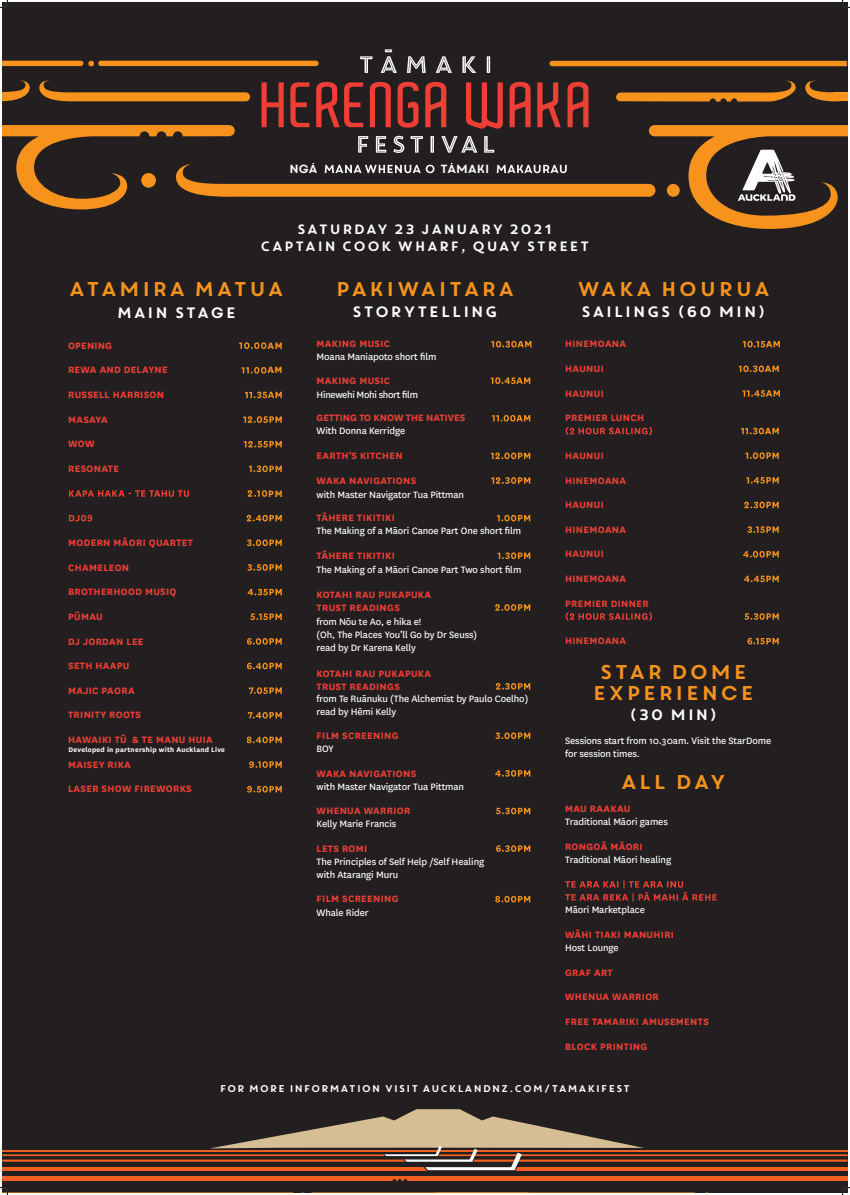
<style>
.page{position:relative;width:850px;height:1195px;background:#fff}
.page>*{position:absolute;margin:0;border:0;box-sizing:border-box;transform-origin:0 0}
.t1{font:23.62px "Core Circus 2 D In";color:#fff}
.t2{font:19.95px/20.6px "Core Circus";color:#f7931d;text-align:center}
.t3{font:15.05px "Core Circus";color:#fff}
.t4{font:13.51px/16.9px "Core Circus";color:#fff;text-align:center}
.t5{font:11.83px "Core Circus";letter-spacing:-.15em;color:#fff}
.t6{font:700 10.78px/12.9px "National";letter-spacing:.03em;color:#ee3f36}
.t7{font:10.78px/12.9px "National";letter-spacing:-.01em;color:#fff}
.t8{font:700 10.78px "National";color:#ee3f36}
.t9{font:10.78px "National";letter-spacing:-.03em;color:#fff}
.t10{font:700 10.78px "National";color:#f7931d}
.t11{font:9.8px "Core Circus";color:#fff}
.t12{font:700 7.7px "National";letter-spacing:.03em;color:#fff}
</style>
<div class="page">
<div style="left:2px;top:2px;width:845px;height:1190px;background:#231f20"></div>
<svg style="left:239px;top:342px;width:27px;height:7px"></svg>
<svg style="left:241px;top:367px;width:25px;height:6px"></svg>
<svg style="left:245px;top:391px;width:37px;height:7px"></svg>
<svg style="left:243px;top:416px;width:39px;height:7px"></svg>
<svg style="left:244px;top:441px;width:38px;height:6px"></svg>
<svg style="left:249px;top:465px;width:33px;height:7px"></svg>
<svg style="left:69px;top:490px;width:120px;height:7px"></svg>
<svg style="left:247px;top:490px;width:20px;height:7px"></svg>
<svg style="left:69px;top:515px;width:23px;height:6px"></svg>
<svg style="left:246px;top:515px;width:36px;height:6px"></svg>
<svg style="left:247px;top:539px;width:35px;height:7px"></svg>
<svg style="left:247px;top:564px;width:35px;height:6px"></svg>
<svg style="left:247px;top:588px;width:35px;height:7px"></svg>
<svg style="left:250px;top:613px;width:32px;height:7px"></svg>
<svg style="left:247px;top:638px;width:35px;height:6px"></svg>
<svg style="left:247px;top:662px;width:35px;height:7px"></svg>
<svg style="left:249px;top:687px;width:33px;height:7px"></svg>
<svg style="left:248px;top:712px;width:34px;height:6px"></svg>
<svg style="left:246px;top:736px;width:36px;height:7px"></svg>
<svg style="left:249px;top:761px;width:33px;height:6px"></svg>
<svg style="left:247px;top:785px;width:35px;height:7px"></svg>
<svg style="left:491px;top:341px;width:40px;height:6px"></svg>
<svg style="left:490px;top:377px;width:40px;height:7px"></svg>
<svg style="left:491px;top:415px;width:39px;height:6px"></svg>
<svg style="left:490px;top:452px;width:40px;height:7px"></svg>
<svg style="left:491px;top:477px;width:39px;height:7px"></svg>
<svg style="left:497px;top:515px;width:33px;height:6px"></svg>
<svg style="left:497px;top:552px;width:33px;height:7px"></svg>
<svg style="left:495px;top:604px;width:35px;height:6px"></svg>
<svg style="left:495px;top:683px;width:35px;height:6px"></svg>
<svg style="left:495px;top:732px;width:35px;height:7px"></svg>
<svg style="left:495px;top:770px;width:35px;height:6px"></svg>
<svg style="left:496px;top:807px;width:34px;height:7px"></svg>
<svg style="left:496px;top:845px;width:34px;height:6px"></svg>
<svg style="left:495px;top:895px;width:35px;height:7px"></svg>
<svg style="left:742px;top:341px;width:37px;height:6px"></svg>
<svg style="left:738px;top:365px;width:40px;height:7px"></svg>
<svg style="left:742px;top:390px;width:37px;height:7px"></svg>
<svg style="left:565px;top:427px;width:86px;height:8px"></svg>
<svg style="left:741px;top:427px;width:37px;height:7px"></svg>
<svg style="left:745px;top:452px;width:33px;height:7px"></svg>
<svg style="left:746px;top:477px;width:32px;height:6px"></svg>
<svg style="left:744px;top:501px;width:34px;height:7px"></svg>
<svg style="left:747px;top:526px;width:31px;height:7px"></svg>
<svg style="left:743px;top:551px;width:35px;height:6px"></svg>
<svg style="left:744px;top:575px;width:34px;height:7px"></svg>
<svg style="left:565px;top:612px;width:86px;height:8px"></svg>
<svg style="left:744px;top:613px;width:34px;height:6px"></svg>
<svg style="left:747px;top:638px;width:31px;height:6px"></svg>
<svg style="left:565px;top:880px;width:151px;height:21px"></svg>
<svg style="left:549px;top:61px;width:298px;height:5px"></svg>
<svg style="left:2px;top:61px;width:316px;height:6px"></svg>
<svg style="left:360px;top:56px;width:12px;height:17px"></svg>
<svg style="left:380px;top:56px;width:16px;height:17px"></svg>
<svg style="left:407px;top:56px;width:18px;height:17px"></svg>
<svg style="left:435px;top:56px;width:16px;height:17px"></svg>
<svg style="left:462px;top:56px;width:14px;height:17px"></svg>
<svg style="left:486px;top:56px;width:4px;height:17px"></svg>
<svg style="left:2px;top:80px;width:845px;height:149px"></svg>
<svg style="left:0;top:0;width:8px;height:8px"></svg>
<svg style="left:0;top:1109px;width:847px;height:85px"></svg>
<svg style="left:842px;top:0;width:7px;height:8px"></svg>
<svg style="left:842px;top:1187px;width:7px;height:7px"></svg>
<h1 class="t1" style="left:381px;top:35px;width:16px">-</h1>
<p class="t5" style="left:288px;top:161px;width:32px">NGA</p>
<p class="t5" style="left:439px;top:161px;width:52px">TAMAKI</p>
<p class="t4" style="left:260px;top:221px;width:331px">SATURDAY 23 JANUARY 2021<br>CAPTAIN COOK WHARF, QUAY STREET</p>
<h2 class="t2" style="left:68px;top:278px;width:218px">ATAMIRA MATUA</h2>
<h3 class="t3" style="left:116px;top:303px;width:122px">MAIN STAGE</h3>
<p class="t6" style="left:68px;top:338px;width:45px">OPENING</p>
<p class="t10" style="left:267px;top:338px;width:17px">AM</p>
<p class="t6" style="left:68px;top:363px;width:101px">REWA AND DELAYNE</p>
<p class="t10" style="left:267px;top:362px;width:17px">AM</p>
<p class="t6" style="left:68px;top:387px;width:97px">RUSSELL HARRISON</p>
<p class="t6" style="left:68px;top:412px;width:41px">MASAYA</p>
<p class="t6" style="left:68px;top:437px;width:28px">WOW</p>
<p class="t6" style="left:68px;top:461px;width:52px">RESONATE</p>
<p class="t10" style="left:268px;top:485px;width:16px">PM</p>
<p class="t6" style="left:68px;top:535px;width:126px">MODERN MĀORI QUARTET</p>
<p class="t6" style="left:68px;top:560px;width:63px">CHAMELEON</p>
<p class="t6" style="left:68px;top:584px;width:110px">BROTHERHOOD MUSIQ</p>
<p class="t6" style="left:68px;top:609px;width:36px">PŪMAU</p>
<p class="t6" style="left:68px;top:634px;width:77px">DJ JORDAN LEE</p>
<p class="t6" style="left:68px;top:658px;width:63px">SETH HAAPU</p>
<p class="t6" style="left:68px;top:683px;width:68px">MAJIC PAORA</p>
<p class="t6" style="left:68px;top:708px;width:74px">TRINITY ROOTS</p>
<p class="t6" style="left:68px;top:732px;width:146px">HAWAIKI TŪ &amp; TE MANU HUIA</p>
<p class="t6" style="left:68px;top:757px;width:64px">MAISEY RIKA</p>
<p class="t6" style="left:68px;top:781px;width:125px">LASER SHOW FIREWORKS</p>
<p class="t12" style="left:68px;top:743px;width:158px">Developed in partnership with Auckland Live</p>
<h2 class="t2" style="left:334px;top:278px;width:182px">PAKIWAITARA</h2>
<h3 class="t3" style="left:351px;top:301px;width:148px">STORYTELLING</h3>
<p class="t6" style="left:316px;top:337px;width:75px">MAKING MUSIC</p>
<p class="t7" style="left:316px;top:350px;width:121px">Moana Maniapoto short film</p>
<p class="t6" style="left:316px;top:373px;width:75px">MAKING MUSIC</p>
<p class="t9" style="left:316px;top:387px;width:103px">Hinewehi Mohi short film</p>
<p class="t8" style="left:316px;top:410px;width:150px">GETTING TO KNOW THE NATIVES</p>
<p class="t7" style="left:316px;top:424px;width:90px">With Donna Kerridge</p>
<p class="t6" style="left:316px;top:448px;width:87px">EARTH’S KITCHEN</p>
<p class="t6" style="left:316px;top:473px;width:101px">WAKA NAVIGATIONS</p>
<p class="t7" style="left:316px;top:487px;width:149px">with Master Navigator Tua Pittman</p>
<p class="t6" style="left:316px;top:510px;width:80px">TĀHERE TIKITIKI</p>
<p class="t7" style="left:316px;top:524px;width:206px">The Making of a Māori Canoe Part One short film</p>
<p class="t6" style="left:316px;top:548px;width:80px">TĀHERE TIKITIKI</p>
<p class="t7" style="left:316px;top:562px;width:206px">The Making of a Māori Canoe Part Two short film</p>
<p class="t6" style="left:316px;top:587px;width:116px">KOTAHI RAU PUKAPUKA<br>TRUST READINGS</p>
<p class="t7" style="left:316px;top:614px;width:162px">from Nōu te Ao, e hika e!<br>(Oh, The Places You’ll Go by Dr Seuss) read by Dr Karena Kelly</p>
<p class="t6" style="left:316px;top:666px;width:116px">KOTAHI RAU PUKAPUKA<br>TRUST READINGS</p>
<p class="t7" style="left:316px;top:692px;width:213px">from Te Ruānuku (The Alchemist by Paulo Coelho) read by Hēmi Kelly</p>
<p class="t6" style="left:316px;top:728px;width:84px">FILM SCREENING</p>
<p class="t7" style="left:316px;top:741px;width:19px">BOY</p>
<p class="t6" style="left:316px;top:766px;width:101px">WAKA NAVIGATIONS</p>
<p class="t7" style="left:316px;top:779px;width:149px">with Master Navigator Tua Pittman</p>
<p class="t6" style="left:316px;top:803px;width:95px">WHENUA WARRIOR</p>
<p class="t7" style="left:316px;top:816px;width:81px">Kelly Marie Francis</p>
<p class="t6" style="left:316px;top:841px;width:52px">LETS ROMI</p>
<p class="t7" style="left:316px;top:854px;width:169px">The Principles of Self Help /Self Healing with Atarangi Muru</p>
<p class="t6" style="left:316px;top:891px;width:84px">FILM SCREENING</p>
<p class="t7" style="left:316px;top:906px;width:54px">Whale Rider</p>
<h2 class="t2" style="left:575px;top:278px;width:196px">WAKA HOURUA</h2>
<h3 class="t3" style="left:580px;top:301px;width:187px">SAILINGS (60 MIN)</h3>
<p class="t6" style="left:565px;top:337px;width:63px">HINEMOANA</p>
<p class="t6" style="left:565px;top:361px;width:40px">HAUNUI</p>
<p class="t6" style="left:565px;top:386px;width:40px">HAUNUI</p>
<p class="t6" style="left:565px;top:410px;width:80px">PREMIER LUNCH</p>
<p class="t6" style="left:565px;top:448px;width:40px">HAUNUI</p>
<p class="t6" style="left:565px;top:473px;width:63px">HINEMOANA</p>
<p class="t6" style="left:565px;top:497px;width:40px">HAUNUI</p>
<p class="t6" style="left:565px;top:522px;width:63px">HINEMOANA</p>
<p class="t6" style="left:565px;top:547px;width:40px">HAUNUI</p>
<p class="t6" style="left:565px;top:571px;width:63px">HINEMOANA</p>
<p class="t6" style="left:565px;top:596px;width:85px">PREMIER DINNER</p>
<p class="t6" style="left:565px;top:633px;width:63px">HINEMOANA</p>
<h2 class="t2" style="left:591px;top:661px;width:164px">STAR DOME<br>EXPERIENCE</h2>
<h3 class="t3" style="left:628px;top:705px;width:91px">(30 MIN)</h3>
<p class="t7" style="left:565px;top:734px;width:207px">Sessions start from 10.30am. Visit the StarDome for session times.</p>
<h2 class="t2" style="left:619px;top:770px;width:108px">ALL DAY</h2>
<p class="t6" style="left:565px;top:801px;width:67px">MAU RAAKAU</p>
<p class="t7" style="left:565px;top:815px;width:104px">Traditional Māori games</p>
<p class="t6" style="left:565px;top:839px;width:79px">RONGOĀ MĀORI</p>
<p class="t7" style="left:565px;top:852px;width:108px">Traditional Māori healing</p>
<p class="t7" style="left:564px;top:903px;width:81px">Māori Marketplace</p>
<p class="t6" style="left:564px;top:927px;width:110px">WĀHI TIAKI MANUHIRI</p>
<p class="t7" style="left:564px;top:940px;width:55px">Host Lounge</p>
<p class="t6" style="left:564px;top:965px;width:49px">GRAF ART</p>
<p class="t6" style="left:564px;top:989px;width:95px">WHENUA WARRIOR</p>
<p class="t6" style="left:564px;top:1014px;width:145px">FREE TAMARIKI AMUSEMENTS</p>
<p class="t6" style="left:564px;top:1039px;width:84px">BLOCK PRINTING</p>
<p class="t11" style="left:219px;top:1081px;width:412px">FOR MORE INFORMATION VISIT AUCKLANDNZ.COM/TAMAKIFEST</p>
</div>
